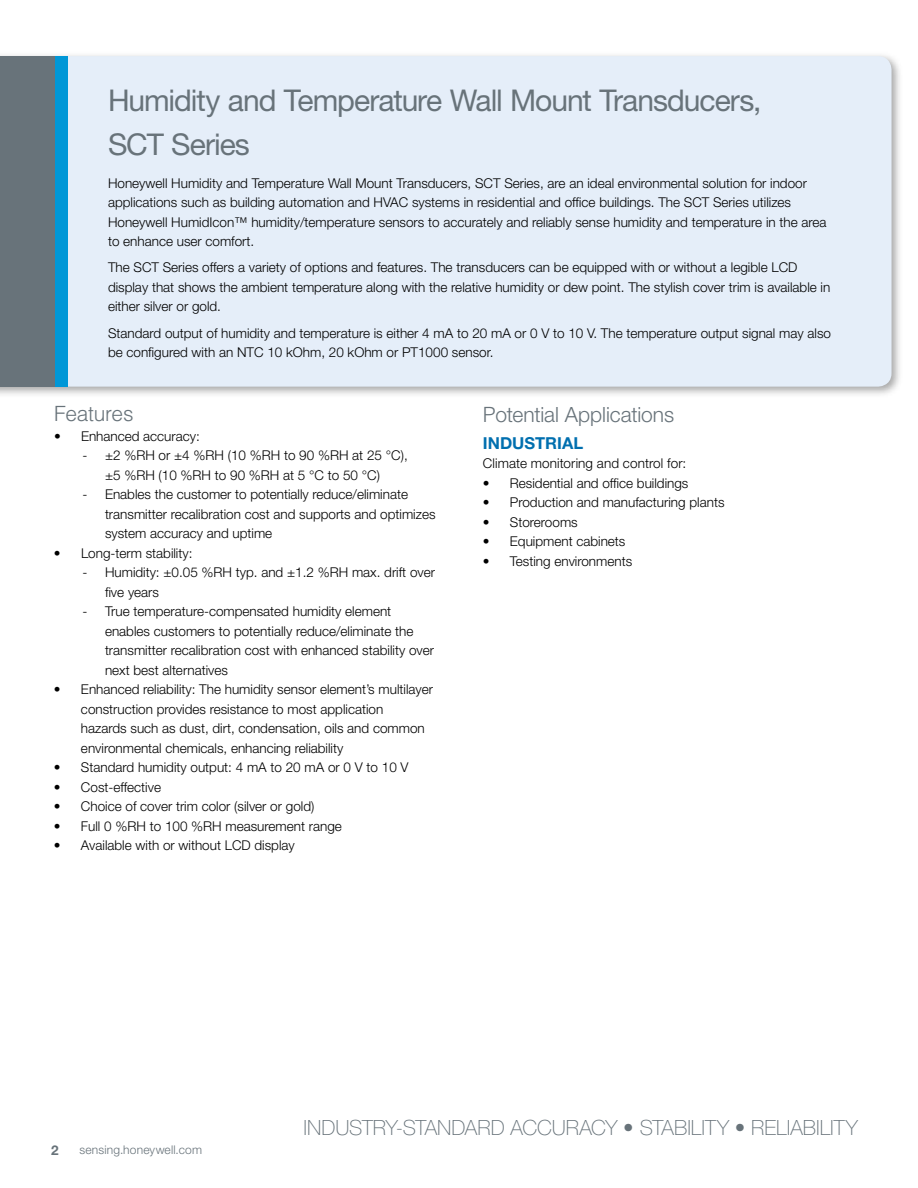
<style>
.page{position:relative;width:918px;height:1188px;background:#fff}
.page>*{position:absolute;margin:0;border:0;box-sizing:border-box;transform-origin:0 0}
.t1{font:30px/43.5px "Helvetica Neue LT Std";letter-spacing:-.035em;color:#68737a}
.t2{font:100 21px "Helvetica Neue LT Std";color:#68737a}
.t3{font:300 21px "Helvetica Neue LT Std";color:#68737a}
.t4{font:300 21px "Helvetica LT Std";letter-spacing:-.01em;color:#68737a}
.t5{font:700 16.5px "Helvetica Neue LT Std";color:#006faf}
.t6{font:300 13.5px/19.5px "Helvetica Neue LT Std";color:#000}
.t7{font:700 13.5px "Helvetica Neue LT Std";color:#68737a}
.t8{font:300 12px "Helvetica Neue LT Std";letter-spacing:.015em;color:#68737a}
.s1{font-family:"Helvetica LT Std"}
</style>
<div class="page">
<svg style="left:0;top:55px;width:900px;height:340px"></svg>
<div style="left:68px;top:56px;width:824px;height:331px;background:#e5eef9"></div>
<div style="left:8px;top:56px;width:60px;height:331px;background:#0097d7"></div>
<div style="left:0;top:56px;width:55px;height:331px;background:#68737a"></div>
<h1 class="t1" style="left:108px;top:78px;width:655px">Humidity and Temperature Wall Mount Transducers,<br>SCT Series</h1>
<p class="t6" style="left:108px;top:173px;width:720px">Honeywell Humidity and Temperature Wall Mount Transducers, SCT Series, are an ideal environmental solution for indoor applications such as building automation and HVAC systems in residential and office buildings. The SCT Series utilizes Honeywell HumidIcon™ humidity/temperature sensors to accurately and reliably sense humidity and temperature in the area to enhance user comfort.</p>
<p class="t6" style="left:108px;top:257px;width:724px">The SCT Series offers a variety of options and features. The transducers can be equipped with or without a legible LCD display that shows the ambient temperature along with the relative humidity or dew point. The stylish cover trim is available in either silver or gold.</p>
<p class="t6" style="left:108px;top:323px;width:724px">Standard output of humidity and temperature is either 4 mA to 20 mA or 0 V to 10 V. The temperature output signal may also be configured with an NTC 10 kOhm, 20 kOhm or PT1000 sensor.</p>
<h2 class="t4" style="left:54px;top:401px;width:81px">Features</h2>
<p class="t6" style="left:54px;top:426px;width:147px">• Enhanced accuracy:</p>
<p class="t6" style="left:82px;top:446px;width:327px;text-align:center">- ±2 %RH or ±4 %RH (10 %RH to 90 %RH at 25 °C), ±5 %RH (10 %RH to 90 %RH at 5 °C to 50 °C)</p>
<p class="t6" style="left:105px;top:485px;width:332px;text-indent:-23px">- Enables the customer to potentially reduce/eliminate transmitter recalibration cost and supports and optimizes system accuracy and uptime</p>
<p class="t6" style="left:54px;top:543px;width:140px">• Long-term stability:</p>
<p class="t6" style="left:105px;top:563px;width:332px;text-indent:-23px">- Humidity: ±0.05 %RH typ. and ±1.2 %RH max. drift over five years</p>
<p class="t6" style="left:105px;top:602px;width:331px;text-indent:-23px">- True temperature-compensated humidity element enables customers to potentially reduce/eliminate the transmitter recalibration cost with enhanced stability over next best alternatives</p>
<p class="t6" style="left:81px;top:680px;width:354px;text-indent:-27px">• Enhanced reliability: The humidity sensor element’s multilayer construction provides resistance to most application<br>hazards such as dust, dirt, condensation, oils and common environmental chemicals, enhancing reliability</p>
<p class="t6" style="left:54px;top:758px;width:356px">• Standard humidity output: 4 mA to 20 mA or 0 V to 10 V</p>
<p class="t6" style="left:54px;top:777px;width:109px">• Cost-effective</p>
<p class="t6" style="left:54px;top:797px;width:262px">• Choice of cover trim color (silver or gold)</p>
<p class="t6" style="left:54px;top:816px;width:289px">• Full 0 %RH to 100 %RH measurement range</p>
<p class="t6" style="left:54px;top:835px;width:242px">• Available with or without LCD display</p>
<h2 class="t3" style="left:483px;top:402px;width:193px"><span class="s1">P</span>otential Applications</h2>
<p class="t5" style="left:483px;top:433px;width:102px">INDUSTRIAL</p>
<p class="t6" style="left:483px;top:453px;width:205px">Climate monitoring and control for:</p>
<p class="t6" style="left:483px;top:473px;width:207px">• Residential and office buildings</p>
<p class="t6" style="left:483px;top:492px;width:243px">• Production and manufacturing plants</p>
<p class="t6" style="left:483px;top:512px;width:96px">• Storerooms</p>
<p class="t6" style="left:483px;top:531px;width:144px">• Equipment cabinets</p>
<p class="t6" style="left:483px;top:551px;width:151px">• Testing environments</p>
<p class="t7" style="left:51px;top:1142px;width:9px">2</p>
<p class="t8" style="left:79px;top:1143px;width:124px">sensing.honeywell.com</p>
<h2 class="t2" style="left:304px;top:1115px;width:556px">INDUSTRY-STANDARD ACCURACY • STABILITY • RELIABILITY</h2>
</div>
